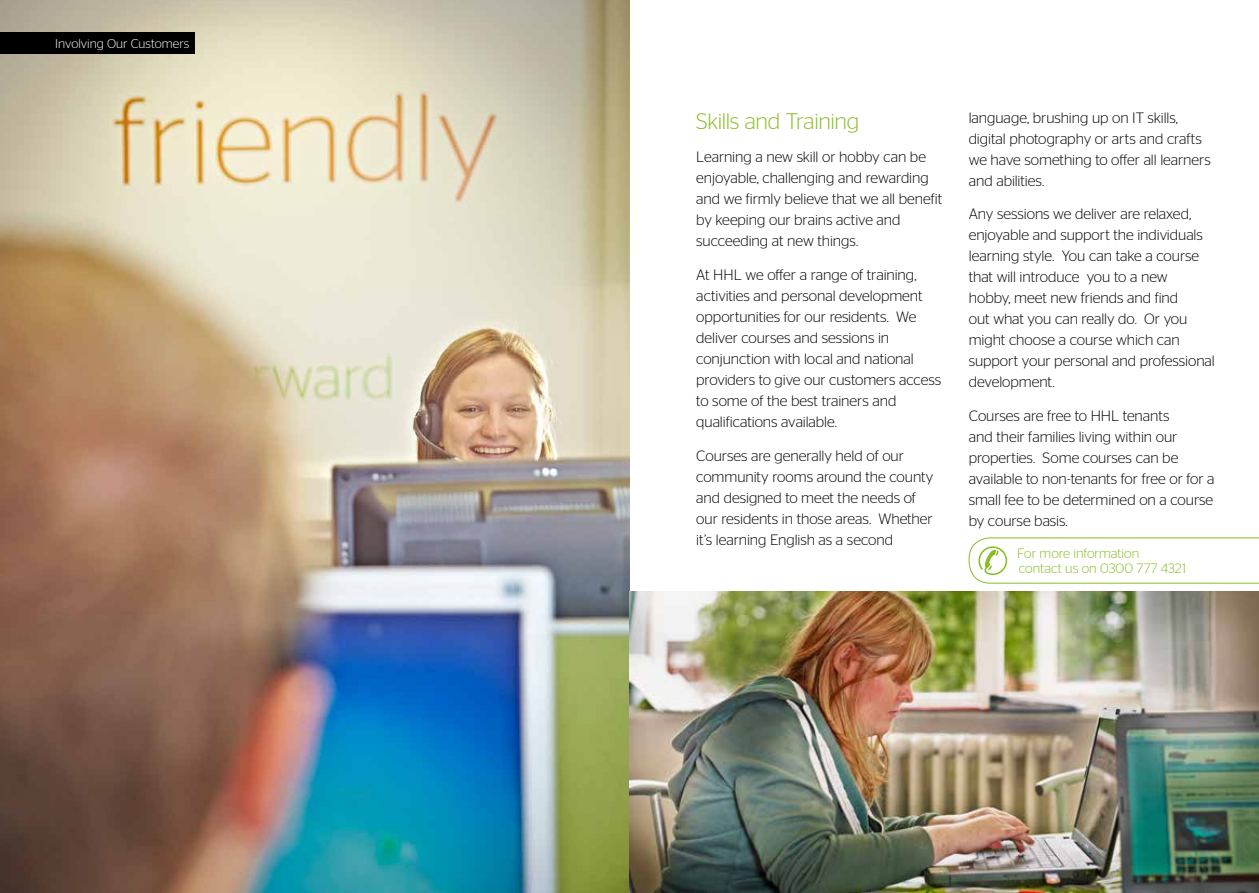
<style>
.page{position:relative;width:1259px;height:893px;background:#fff}
.page>*{position:absolute;margin:0;border:0;box-sizing:border-box;transform-origin:0 0}
.t1{font:300 22.5px "Stag Sans";letter-spacing:-.015em;color:#89bd24}
.t2{font:300 15px/21px "Stag Sans";letter-spacing:-.005em;color:#000}
.t3{font:300 13.65px/15px "Stag Sans";color:#89bd24}
.t4{font:300 12.75px "Stag Sans";color:#fff}
</style>
<div class="page">
<img style="left:0;top:0;width:629px;height:893px">
<div style="left:0;top:33px;width:195px;height:21px;background:#000"></div>
<img style="left:629px;top:591px;width:630px;height:302px">
<svg style="left:968px;top:537px;width:291px;height:47px"></svg>
<p class="t4" style="left:55px;top:37px;width:136px">Involving Our Customers</p>
<h1 class="t1" style="left:696px;top:108px;width:164px">Skills and Training</h1>
<p class="t2" style="left:696px;top:146px;width:247px">Learning a new skill or hobby can be enjoyable, challenging and rewarding and we firmly believe that we all benefit by keeping our brains active and succeeding at new things.</p>
<p class="t2" style="left:696px;top:264px;width:246px">At HHL we offer a range of training, activities and personal development opportunities for our residents. We deliver courses and sessions in conjunction with local and national providers to give our customers access to some of the best trainers and qualifications available.</p>
<p class="t2" style="left:696px;top:445px;width:239px">Courses are generally held of our community rooms around the county and designed to meet the needs of our residents in those areas. Whether it’s learning English as a second</p>
<p class="t2" style="left:968px;top:107px;width:243px">language, brushing up on IT skills, digital photography or arts and crafts we have something to offer all learners and abilities.</p>
<p class="t2" style="left:968px;top:203px;width:248px">Any sessions we deliver are relaxed, enjoyable and support the individuals learning style. You can take a course that will introduce you to a new<br>hobby, meet new friends and find<br>out what you can really do. Or you might choose a course which can support your personal and professional development.</p>
<p class="t2" style="left:968px;top:405px;width:247px">Courses are free to HHL tenants<br>and their families living within our properties. Some courses can be available to non-tenants for free or for a small fee to be determined on a course by course basis.</p>
<p class="t3" style="left:1017px;top:546px;width:170px">For more information<br>contact us on 0300 777 4321</p>
</div>
